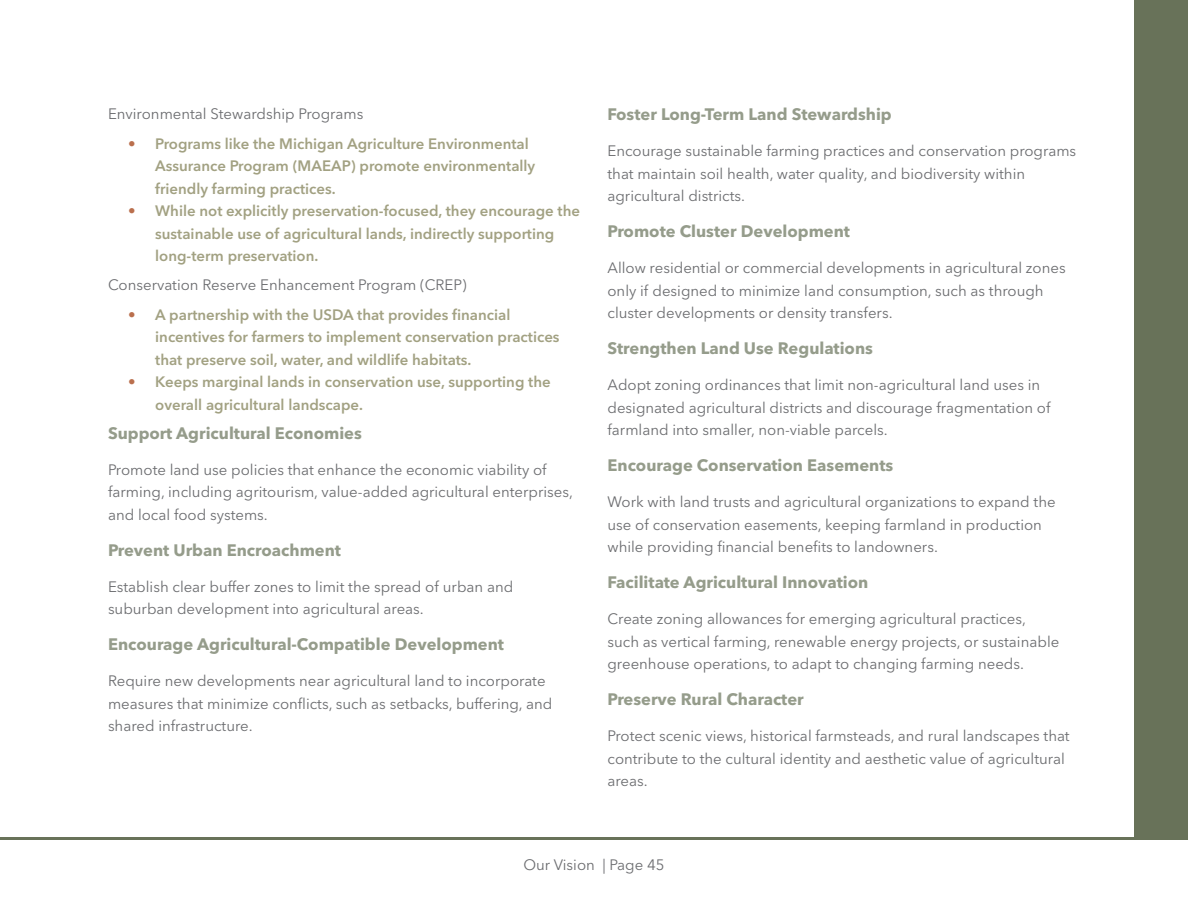
<style>
.page{position:relative;width:1188px;height:918px;background:#fff}
.page>*{position:absolute;margin:0;border:0;box-sizing:border-box;transform-origin:0 0}
.Strategies{font:700 16.5px "Avenir Next LT Pro";color:#959c8b}
.Body{font:15px/22.5px "Avenir Next LT Pro";color:#6c6d70}
.t1{font:600 15px/22.5px "Avenir Next LT Pro";color:#a2a182}
.s1{color:#ba6f4d}
</style>
<div class="page">
<hr style="left:0;top:837px;width:1188px;height:3px;background:#687259">
<div style="left:1134px;top:0;width:54px;height:837px;background:#687259"></div>
<p class="Body" style="left:108px;top:103px;width:257px">Environmental Stewardship Programs</p>
<p class="t1" style="left:155px;top:132px;width:382px;text-indent:-27px"><span class="s1">•</span> Programs like the Michigan Agriculture Environmental<br>Assurance Program (MAEAP) promote environmentally friendly farming practices.</p>
<p class="t1" style="left:155px;top:199px;width:426px;text-indent:-27px"><span class="s1">•</span> While not explicitly preservation-focused, they encourage the sustainable use of agricultural lands, indirectly supporting long-term preservation.</p>
<p class="Body" style="left:108px;top:274px;width:360px">Conservation Reserve Enhancement Program (CREP)</p>
<p class="t1" style="left:155px;top:303px;width:406px;text-indent:-27px"><span class="s1">•</span> A partnership with the USDA that provides financial incentives for farmers to implement conservation practices that preserve soil, water, and wildlife habitats.</p>
<p class="t1" style="left:155px;top:370px;width:397px;text-indent:-27px"><span class="s1">•</span> Keeps marginal lands in conservation use, supporting the overall agricultural landscape.</p>
<p class="Strategies" style="left:108px;top:423px;width:255px">Support Agricultural Economies</p>
<p class="Body" style="left:108px;top:458px;width:467px">Promote land use policies that enhance the economic viability of farming, including agritourism, value-added agricultural enterprises, and local food systems.</p>
<p class="Strategies" style="left:108px;top:540px;width:235px">Prevent Urban Encroachment</p>
<p class="Body" style="left:108px;top:575px;width:407px">Establish clear buffer zones to limit the spread of urban and suburban development into agricultural areas.</p>
<p class="Strategies" style="left:108px;top:634px;width:398px">Encourage Agricultural-Compatible Development</p>
<p class="Body" style="left:108px;top:670px;width:446px">Require new developments near agricultural land to incorporate measures that minimize conflicts, such as setbacks, buffering, and shared infrastructure.</p>
<p class="Strategies" style="left:608px;top:105px;width:286px">Foster Long-Term Land Stewardship</p>
<p class="Body" style="left:608px;top:140px;width:470px">Encourage sustainable farming practices and conservation programs that maintain soil health, water quality, and biodiversity within agricultural districts.</p>
<p class="Strategies" style="left:608px;top:222px;width:244px">Promote Cluster Development</p>
<p class="Body" style="left:608px;top:257px;width:460px">Allow residential or commercial developments in agricultural zones only if designed to minimize land consumption, such as through cluster developments or density transfers.</p>
<p class="Strategies" style="left:608px;top:339px;width:267px">Strengthen Land Use Regulations</p>
<p class="Body" style="left:608px;top:374px;width:445px">Adopt zoning ordinances that limit non-agricultural land uses in designated agricultural districts and discourage fragmentation of farmland into smaller, non-viable parcels.</p>
<p class="Strategies" style="left:608px;top:456px;width:287px">Encourage Conservation Easements</p>
<p class="Body" style="left:608px;top:491px;width:450px">Work with land trusts and agricultural organizations to expand the use of conservation easements, keeping farmland in production while providing financial benefits to landowners.</p>
<p class="Strategies" style="left:608px;top:573px;width:262px">Facilitate Agricultural Innovation</p>
<p class="Body" style="left:608px;top:608px;width:453px">Create zoning allowances for emerging agricultural practices, such as vertical farming, renewable energy projects, or sustainable greenhouse operations, to adapt to changing farming needs.</p>
<p class="Strategies" style="left:608px;top:690px;width:198px">Preserve Rural Character</p>
<p class="Body" style="left:608px;top:725px;width:464px">Protect scenic views, historical farmsteads, and rural landscapes that contribute to the cultural identity and aesthetic value of agricultural areas.</p>
<p class="Body" style="left:523px;top:853px;width:143px">Our Vision | Page 45</p>
</div>
